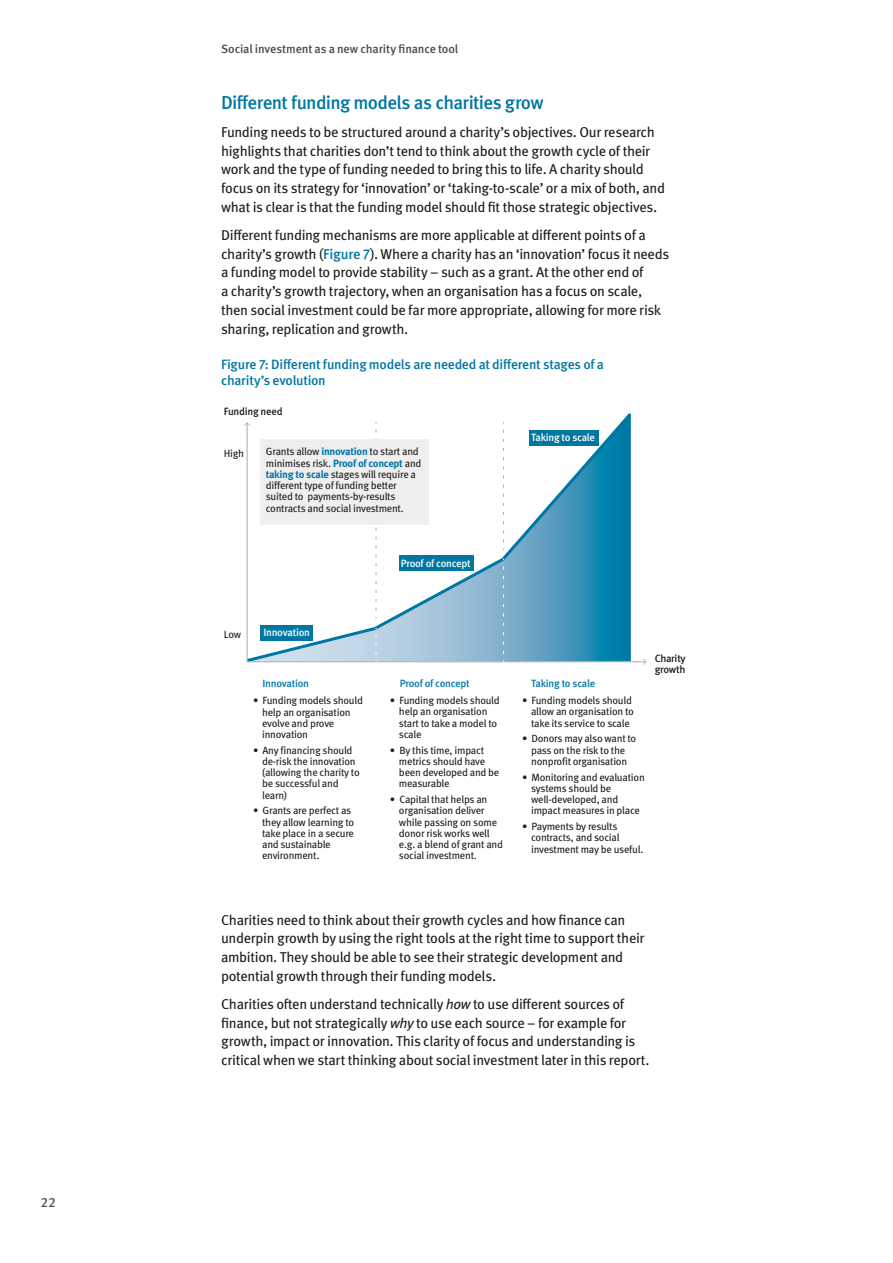
<style>
.page{position:relative;width:893px;height:1263px;background:#fff}
.page>*{position:absolute;margin:0;border:0;box-sizing:border-box;transform-origin:0 0}
.t1{font:500 18.75px "Meta OT";letter-spacing:-.035em;color:#0076a3}
.body{font:14.25px/18.8px "Meta OT";letter-spacing:-.025em;color:#1d1d1b}
.diagTitle{font:500 13.5px/16.5px "Meta OT";letter-spacing:-.02em;color:#0076a3}
.t2{font:500 13.5px "Meta OT";color:#575756}
.t3{font:500 12px "Meta OT";letter-spacing:-.015em;color:#4b4b4a}
.t4{font:10.5px/11.2px "Meta OT";letter-spacing:-.025em;color:#1d1d1b}
.t5{font:500 10.5px "Meta OT";letter-spacing:-.025em;color:#0076a3}
.t6{font:500 10.5px "Meta OT";letter-spacing:-.025em;color:#fff}
.t7{font:500 10.5px/10.5px "Meta OT";letter-spacing:-.025em;color:#1d1d1b}
.s1{font-weight:500;color:#0076a3}
.s2{font-weight:700;color:#0076a3}
.s3{font-style:italic}
</style>
<div class="page">
<svg style="left:247px;top:413px;width:387px;height:250px"></svg>
<svg style="left:246px;top:422px;width:397px;height:240px"></svg>
<svg style="left:244px;top:422px;width:6px;height:4px"></svg>
<svg style="left:643px;top:659px;width:4px;height:6px"></svg>
<svg style="left:376px;top:422px;width:1px;height:189px"></svg>
<svg style="left:503px;top:422px;width:1px;height:120px"></svg>
<svg style="left:376px;top:628px;width:1px;height:34px"></svg>
<svg style="left:503px;top:559px;width:1px;height:95px"></svg>
<div style="left:260px;top:439px;width:169px;height:85px;background:#f0eeee"></div>
<div style="left:260px;top:625px;width:53px;height:15px;background:#0076a3"></div>
<div style="left:399px;top:556px;width:74px;height:15px;background:#0076a3"></div>
<div style="left:529px;top:430px;width:70px;height:15px;background:#0076a3"></div>
<p class="t2" style="left:40px;top:1193px;width:17px">22</p>
<p class="t3" style="left:221px;top:42px;width:239px">Social investment as a new charity finance tool</p>
<h3 class="t1" style="left:221px;top:91px;width:324px">Different funding models as charities grow</h3>
<p class="body" style="left:221px;top:123px;width:446px">Funding needs to be structured around a charity’s objectives. Our research highlights that charities don’t tend to think about the growth cycle of their work and the type of funding needed to bring this to life. A charity should focus on its strategy for ‘innovation’ or ‘taking-to-scale’ or a mix of both, and what is clear is that the funding model should fit those strategic objectives.</p>
<p class="body" style="left:221px;top:226px;width:450px">Different funding mechanisms are more applicable at different points of a charity’s growth (<span class="s1">Figure 7</span>). Where a charity has an ‘innovation’ focus it needs a funding model to provide stability – such as a grant. At the other end of<br>a charity’s growth trajectory, when an organisation has a focus on scale, then social investment could be far more appropriate, allowing for more risk sharing, replication and growth.</p>
<p class="diagTitle" style="left:221px;top:356px;width:384px">Figure 7: Different funding models are needed at different stages of a charity’s evolution</p>
<p class="t7" style="left:224px;top:406px;width:60px">Funding need</p>
<p class="t4" style="left:224px;top:448px;width:22px">High</p>
<p class="t4" style="left:266px;top:446px;width:157px">Grants allow <span class="s2">innovation</span> to start and minimises risk. <span class="s2">Proof of concept</span> and <span class="s2">taking to scale</span> stages will require a different type of funding better suited to payments-by-results contracts and social investment.</p>
<p class="t6" style="left:401px;top:556px;width:71px">Proof of concept</p>
<p class="t6" style="left:531px;top:430px;width:65px">Taking to scale</p>
<p class="t4" style="left:224px;top:629px;width:19px">Low</p>
<p class="t6" style="left:263px;top:625px;width:48px">Innovation</p>
<p class="t5" style="left:262px;top:677px;width:48px">Innovation</p>
<p class="t4" style="left:262px;top:695px;width:102px;text-indent:-9px">• Funding models should help an organisation evolve and prove innovation</p>
<p class="t4" style="left:262px;top:745px;width:99px;text-indent:-9px">• Any financing should de-risk the innovation (allowing the charity to be successful and learn)</p>
<p class="t4" style="left:262px;top:805px;width:94px;text-indent:-9px">• Grants are perfect as they allow learning to take place in a secure and sustainable environment.</p>
<p class="t5" style="left:400px;top:677px;width:71px">Proof of concept</p>
<p class="t5" style="left:531px;top:677px;width:65px">Taking to scale</p>
<p class="t4" style="left:399px;top:695px;width:102px;text-indent:-9px">• Funding models should help an organisation start to take a model to scale</p>
<p class="t4" style="left:399px;top:744px;width:102px;text-indent:-9px">• By this time, impact metrics should have been developed and be measurable</p>
<p class="t4" style="left:399px;top:794px;width:106px;text-indent:-9px">• Capital that helps an organisation deliver while passing on some donor risk works well e.g. a blend of grant and social investment.</p>
<p class="t4" style="left:531px;top:695px;width:104px;text-indent:-9px">• Funding models should allow an organisation to take its service to scale</p>
<p class="t4" style="left:522px;top:733px;width:116px;text-align:center">• Donors may also want to pass on the risk to the nonprofit organisation</p>
<p class="t4" style="left:531px;top:771px;width:115px;text-indent:-9px">• Monitoring and evaluation systems should be well-developed, and impact measures in place</p>
<p class="t4" style="left:531px;top:821px;width:114px;text-indent:-9px">• Payments by results contracts, and social investment may be useful.</p>
<p class="t7" style="left:655px;top:653px;width:33px">Charity growth</p>
<p class="body" style="left:221px;top:910px;width:425px">Charities need to think about their growth cycles and how finance can underpin growth by using the right tools at the right time to support their ambition. They should be able to see their strategic development and potential growth through their funding models.</p>
<p class="body" style="left:221px;top:995px;width:430px">Charities often understand technically <span class="s3">how</span> to use different sources of finance, but not strategically <span class="s3">why</span> to use each source – for example for growth, impact or innovation. This clarity of focus and understanding is critical when we start thinking about social investment later in this report.</p>
</div>
